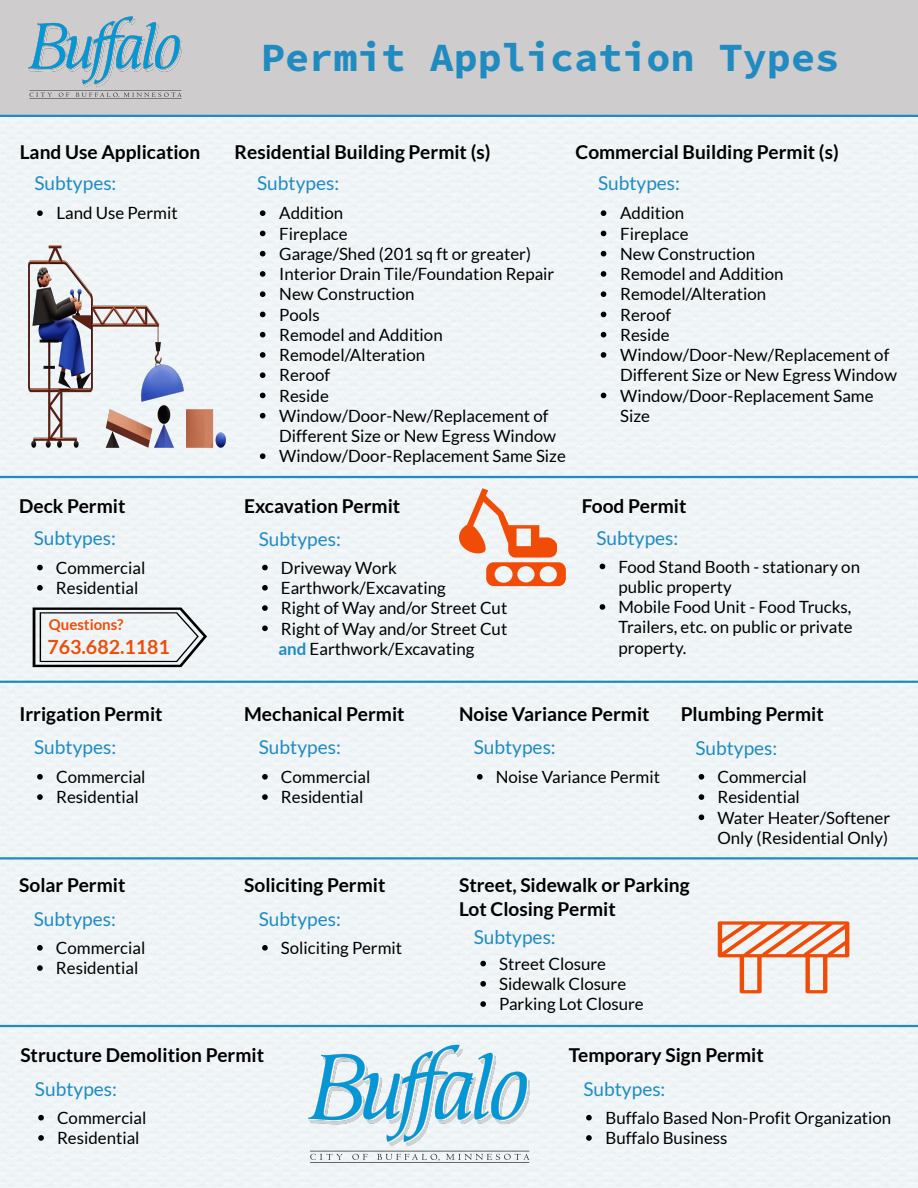
<style>
.page{position:relative;width:918px;height:1188px;background:#eff4f6}
.page>*{position:absolute;margin:0;border:0;box-sizing:border-box;transform-origin:0 0}
.t1{font:700 40.2px "Source Code Pro";color:#1f8bc1}
.t2{font:700 19.65px "Lato";color:#f04c07}
.t3{font:700 19.2px/23.7px "Lato";color:#000}
.t4{font:19.2px "Lato";color:#1f8bc1}
.t5{font:16.8px/20.2px "Lato";color:#000}
.t6{font:700 15px "Lato";color:#f04c07}
.s1{font-weight:700;color:#1f8bc1}
</style>
<div class="page">
<div style="left:0;top:0;width:918px;height:116px;background:#cecccc"></div>
<img style="left:28px;top:17px;width:153px;height:82px">
<svg style="left:37px;top:210px;width:6px;height:6px"></svg>
<svg style="left:260px;top:210px;width:6px;height:6px"></svg>
<svg style="left:260px;top:231px;width:6px;height:5px"></svg>
<svg style="left:260px;top:251px;width:6px;height:5px"></svg>
<svg style="left:260px;top:271px;width:6px;height:6px"></svg>
<svg style="left:260px;top:291px;width:6px;height:6px"></svg>
<svg style="left:260px;top:312px;width:6px;height:5px"></svg>
<svg style="left:260px;top:332px;width:6px;height:6px"></svg>
<svg style="left:260px;top:352px;width:6px;height:6px"></svg>
<svg style="left:260px;top:372px;width:6px;height:6px"></svg>
<svg style="left:260px;top:393px;width:6px;height:5px"></svg>
<svg style="left:260px;top:413px;width:6px;height:5px"></svg>
<svg style="left:260px;top:453px;width:6px;height:6px"></svg>
<svg style="left:601px;top:210px;width:5px;height:6px"></svg>
<svg style="left:601px;top:231px;width:5px;height:5px"></svg>
<svg style="left:601px;top:251px;width:5px;height:5px"></svg>
<svg style="left:601px;top:271px;width:5px;height:6px"></svg>
<svg style="left:601px;top:291px;width:5px;height:6px"></svg>
<svg style="left:601px;top:312px;width:5px;height:5px"></svg>
<svg style="left:601px;top:332px;width:5px;height:6px"></svg>
<svg style="left:601px;top:352px;width:5px;height:6px"></svg>
<svg style="left:601px;top:393px;width:5px;height:5px"></svg>
<img style="left:28px;top:245px;width:197px;height:203px">
<hr style="left:0;top:476px;width:918px;height:2px;background:#1f8bc1">
<hr style="left:0;top:115px;width:918px;height:2px;background:#1f8bc1">
<svg style="left:37px;top:565px;width:6px;height:5px"></svg>
<svg style="left:37px;top:585px;width:6px;height:6px"></svg>
<svg style="left:262px;top:565px;width:6px;height:5px"></svg>
<svg style="left:262px;top:585px;width:6px;height:6px"></svg>
<svg style="left:262px;top:605px;width:6px;height:6px"></svg>
<svg style="left:262px;top:626px;width:6px;height:5px"></svg>
<svg style="left:600px;top:564px;width:5px;height:5px"></svg>
<svg style="left:600px;top:604px;width:5px;height:6px"></svg>
<hr style="left:0;top:681px;width:918px;height:2px;background:#1f8bc1">
<svg style="left:33px;top:608px;width:174px;height:59px"></svg>
<svg style="left:37px;top:774px;width:6px;height:6px"></svg>
<svg style="left:37px;top:794px;width:6px;height:6px"></svg>
<svg style="left:262px;top:774px;width:6px;height:6px"></svg>
<svg style="left:262px;top:794px;width:6px;height:6px"></svg>
<svg style="left:477px;top:774px;width:6px;height:6px"></svg>
<hr style="left:0;top:857px;width:918px;height:3px;background:#1f8bc1">
<svg style="left:699px;top:774px;width:5px;height:6px"></svg>
<svg style="left:699px;top:794px;width:5px;height:6px"></svg>
<svg style="left:699px;top:814px;width:5px;height:6px"></svg>
<svg style="left:459px;top:488px;width:107px;height:98px"></svg>
<svg style="left:37px;top:945px;width:6px;height:6px"></svg>
<svg style="left:37px;top:965px;width:6px;height:6px"></svg>
<svg style="left:262px;top:945px;width:6px;height:6px"></svg>
<svg style="left:480px;top:961px;width:6px;height:5px"></svg>
<svg style="left:480px;top:981px;width:6px;height:6px"></svg>
<svg style="left:480px;top:1001px;width:6px;height:6px"></svg>
<hr style="left:0;top:1025px;width:918px;height:2px;background:#1f8bc1">
<svg style="left:38px;top:1115px;width:6px;height:5px"></svg>
<svg style="left:38px;top:1135px;width:6px;height:6px"></svg>
<svg style="left:586px;top:1115px;width:6px;height:5px"></svg>
<svg style="left:586px;top:1135px;width:6px;height:6px"></svg>
<img style="left:308px;top:1044px;width:222px;height:117px">
<svg style="left:718px;top:921px;width:131px;height:72px"></svg>
<p class="t3" style="left:20px;top:139px;width:182px">Land Use Application</p>
<p class="t4" style="left:34px;top:171px;width:84px">Subtypes:</p>
<p class="t5" style="left:57px;top:203px;width:123px">Land Use Permit</p>
<p class="t3" style="left:19px;top:494px;width:108px">Deck Permit</p>
<p class="t4" style="left:34px;top:526px;width:84px">Subtypes:</p>
<p class="t5" style="left:56px;top:557px;width:91px">Commercial</p>
<p class="t5" style="left:56px;top:577px;width:84px">Residential</p>
<p class="t6" style="left:49px;top:615px;width:76px">Questions?</p>
<p class="t2" style="left:48px;top:634px;width:124px">763.682.1181</p>
<p class="t3" style="left:19px;top:702px;width:145px">Irrigation Permit</p>
<p class="t4" style="left:34px;top:735px;width:84px">Subtypes:</p>
<p class="t5" style="left:56px;top:766px;width:91px">Commercial</p>
<p class="t5" style="left:56px;top:787px;width:84px">Residential</p>
<p class="t3" style="left:19px;top:873px;width:108px">Solar Permit</p>
<p class="t4" style="left:34px;top:907px;width:84px">Subtypes:</p>
<p class="t5" style="left:56px;top:937px;width:91px">Commercial</p>
<p class="t5" style="left:56px;top:958px;width:84px">Residential</p>
<p class="t1" style="left:261px;top:31px;width:580px">Permit Application Types</p>
<p class="t3" style="left:235px;top:139px;width:257px">Residential Building Permit (s)</p>
<p class="t4" style="left:257px;top:171px;width:84px">Subtypes:</p>
<p class="t5" style="left:279px;top:203px;width:66px">Addition</p>
<p class="t5" style="left:279px;top:223px;width:70px">Fireplace</p>
<p class="t5" style="left:279px;top:243px;width:253px">Garage/Shed (201 sq ft or greater)</p>
<p class="t5" style="left:279px;top:263px;width:277px">Interior Drain Tile/Foundation Repair</p>
<p class="t5" style="left:279px;top:284px;width:137px">New Construction</p>
<p class="t5" style="left:279px;top:304px;width:42px">Pools</p>
<p class="t5" style="left:279px;top:324px;width:165px">Remodel and Addition</p>
<p class="t5" style="left:279px;top:344px;width:148px">Remodel/Alteration</p>
<p class="t5" style="left:279px;top:365px;width:52px">Reroof</p>
<p class="t5" style="left:279px;top:385px;width:51px">Reside</p>
<p class="t5" style="left:279px;top:405px;width:278px">Window/Door-New/Replacement of<br>Different Size or New Egress Window</p>
<p class="t5" style="left:279px;top:446px;width:288px">Window/Door-Replacement Same Size</p>
<p class="t3" style="left:576px;top:139px;width:265px">Commercial Building Permit (s)</p>
<p class="t4" style="left:598px;top:171px;width:84px">Subtypes:</p>
<p class="t5" style="left:620px;top:203px;width:66px">Addition</p>
<p class="t5" style="left:620px;top:223px;width:70px">Fireplace</p>
<p class="t5" style="left:620px;top:243px;width:137px">New Construction</p>
<p class="t5" style="left:620px;top:263px;width:165px">Remodel and Addition</p>
<p class="t5" style="left:620px;top:284px;width:148px">Remodel/Alteration</p>
<p class="t5" style="left:620px;top:304px;width:52px">Reroof</p>
<p class="t5" style="left:620px;top:324px;width:51px">Reside</p>
<p class="t5" style="left:620px;top:344px;width:278px">Window/Door-New/Replacement of<br>Different Size or New Egress Window</p>
<p class="t5" style="left:620px;top:385px;width:255px">Window/Door-Replacement Same<br>Size</p>
<p class="t3" style="left:244px;top:494px;width:158px">Excavation Permit</p>
<p class="t4" style="left:259px;top:527px;width:84px">Subtypes:</p>
<p class="t5" style="left:281px;top:557px;width:118px">Driveway Work</p>
<p class="t5" style="left:281px;top:577px;width:166px">Earthwork/Excavating</p>
<p class="t5" style="left:281px;top:598px;width:228px">Right of Way and/or Street Cut</p>
<p class="t5" style="left:281px;top:618px;width:228px">Right of Way and/or Street Cut</p>
<p class="t5" style="left:278px;top:638px;width:198px"><span class="s1">and</span> Earthwork/Excavating</p>
<p class="t3" style="left:582px;top:494px;width:106px">Food Permit</p>
<p class="t4" style="left:596px;top:526px;width:84px">Subtypes:</p>
<p class="t5" style="left:618px;top:556px;width:243px">Food Stand Booth - stationary on public property</p>
<p class="t5" style="left:618px;top:596px;width:236px;text-align:justify">Mobile Food Unit - Food Trucks, Trailers, etc. on public or private property.</p>
<p class="t3" style="left:244px;top:702px;width:162px">Mechanical Permit</p>
<p class="t4" style="left:259px;top:735px;width:84px">Subtypes:</p>
<p class="t5" style="left:281px;top:766px;width:91px">Commercial</p>
<p class="t5" style="left:281px;top:787px;width:84px">Residential</p>
<p class="t3" style="left:244px;top:873px;width:143px">Soliciting Permit</p>
<p class="t4" style="left:259px;top:907px;width:84px">Subtypes:</p>
<p class="t5" style="left:281px;top:937px;width:123px">Soliciting Permit</p>
<p class="t3" style="left:459px;top:702px;width:192px">Noise Variance Permit</p>
<p class="t4" style="left:474px;top:735px;width:84px">Subtypes:</p>
<p class="t5" style="left:496px;top:766px;width:166px">Noise Variance Permit</p>
<p class="t3" style="left:681px;top:702px;width:145px">Plumbing Permit</p>
<p class="t4" style="left:695px;top:736px;width:84px">Subtypes:</p>
<p class="t5" style="left:717px;top:766px;width:91px">Commercial</p>
<p class="t5" style="left:717px;top:787px;width:84px">Residential</p>
<p class="t5" style="left:717px;top:807px;width:174px">Water Heater/Softener<br>Only (Residential Only)</p>
<p class="t3" style="left:459px;top:873px;width:232px">Street, Sidewalk or Parking<br>Lot Closing Permit</p>
<p class="t4" style="left:474px;top:925px;width:84px">Subtypes:</p>
<p class="t5" style="left:499px;top:953px;width:108px">Street Closure</p>
<p class="t5" style="left:499px;top:973px;width:129px">Sidewalk Closure</p>
<p class="t5" style="left:499px;top:994px;width:146px">Parking Lot Closure</p>
<p class="t3" style="left:20px;top:1043px;width:245px">Structure Demolition Permit</p>
<p class="t4" style="left:35px;top:1077px;width:84px">Subtypes:</p>
<p class="t5" style="left:57px;top:1107px;width:91px">Commercial</p>
<p class="t5" style="left:57px;top:1127px;width:84px">Residential</p>
<p class="t3" style="left:569px;top:1043px;width:196px">Temporary Sign Permit</p>
<p class="t4" style="left:583px;top:1077px;width:84px">Subtypes:</p>
<p class="t5" style="left:606px;top:1107px;width:287px">Buffalo Based Non-Profit Organization</p>
<p class="t5" style="left:606px;top:1127px;width:124px">Buffalo Business</p>
</div>
